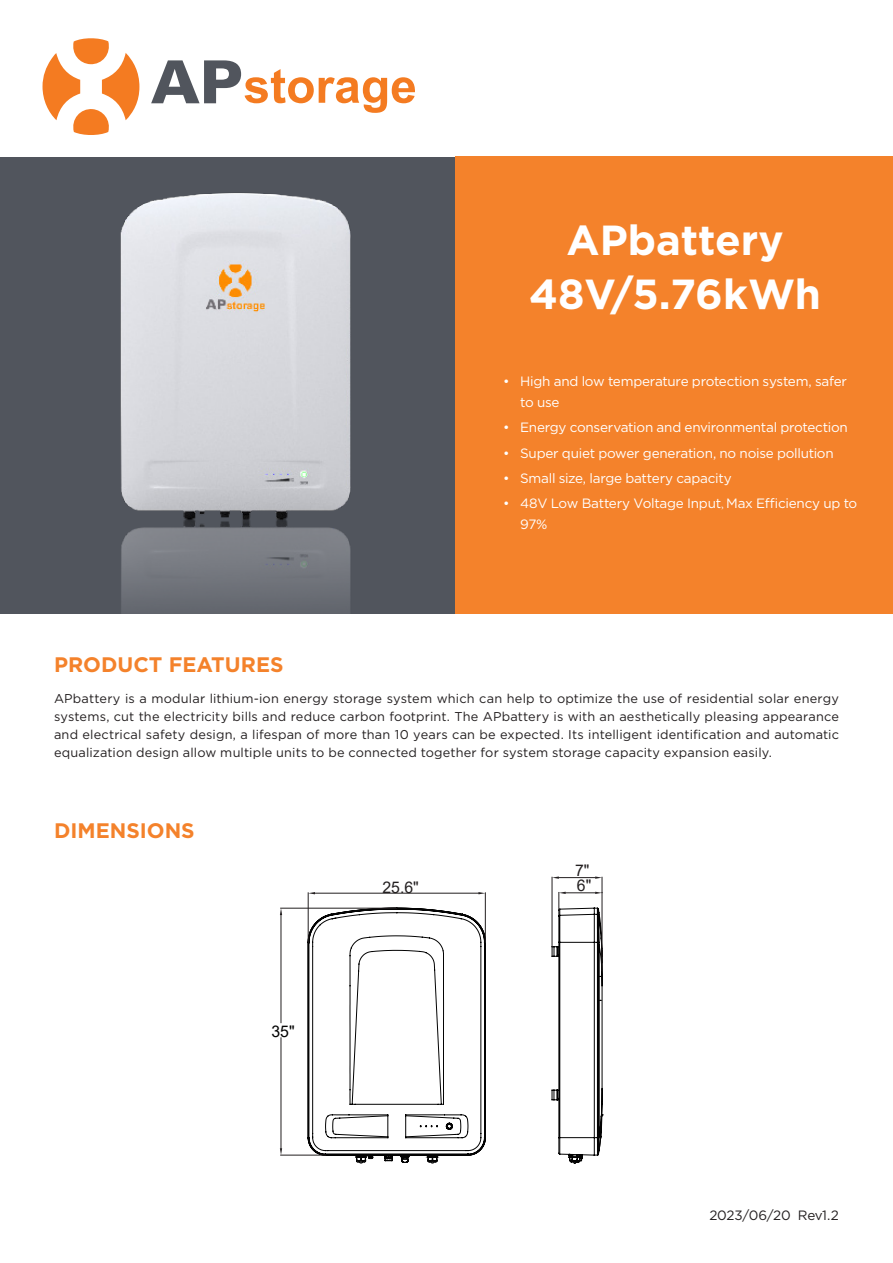
<style>
.page{position:relative;width:893px;height:1263px;background:#fff}
.page>*{position:absolute;margin:0;border:0;box-sizing:border-box;transform-origin:0 0}
.t1{font:700 42px "Gotham";color:#fff}
.t2{font:700 21px "Gotham";color:#f4822b}
.t3{font:16.05px "Arial";color:#231f20}
.t4{font:16.05px "Arial";color:#030303}
.t5{font:13.5px/21px "Gotham";letter-spacing:-.02em;color:#fff}
.t6{font:13.5px "Gotham";letter-spacing:-.02em;color:#231f20}
.t7{font:12.75px/18px "Gotham";letter-spacing:.015em;color:#231f20;text-align:justify}
.s1{font-family:"Adobe Song Std";font-weight:300}
</style>
<div class="page">
<div style="left:455px;top:156px;width:438px;height:458px;background:#f4822b"></div>
<svg style="left:151px;top:60px;width:264px;height:53px"></svg>
<svg style="left:42px;top:38px;width:97px;height:97px"></svg>
<div style="left:1px;top:157px;width:454px;height:457px;background:#51555d"></div>
<img style="left:120px;top:193px;width:231px;height:420px">
<svg style="left:356px;top:942px;width:220px;height:222px"></svg>
<hr style="left:308px;top:893px;width:1px;height:49px;background:#231f20">
<hr style="left:485px;top:893px;width:1px;height:49px;background:#231f20">
<hr style="left:315px;top:893px;width:163px;height:1px;background:#231f20">
<svg style="left:308px;top:892px;width:7px;height:2px"></svg>
<svg style="left:478px;top:892px;width:7px;height:2px"></svg>
<svg style="left:280px;top:907px;width:205px;height:249px"></svg>
<svg style="left:551px;top:876px;width:52px;height:287px"></svg>
<p class="t1" style="left:567px;top:212px;width:218px">APbattery</p>
<p class="t1" style="left:529px;top:266px;width:293px">48V/5.76kWh</p>
<p class="t2" style="left:54px;top:650px;width:231px">PRODUCT FEATURES</p>
<p class="t5" style="left:520px;top:370px;width:328px;text-indent:-17px">• High and low temperature protection system, safer to use</p>
<p class="t5" style="left:503px;top:417px;width:346px">• Energy conservation and environmental protection</p>
<p class="t5" style="left:503px;top:442px;width:332px">• Super quiet power generation, no noise pollution</p>
<p class="t5" style="left:503px;top:467px;width:230px">• Small size, large battery capacity</p>
<p class="t5" style="left:520px;top:492px;width:339px;text-indent:-17px">• 48V Low Battery Voltage Input<span class="s1">,</span> Max Efficiency up to<br>97%</p>
<p class="t7" style="left:54px;top:690px;width:786px">APbattery is a modular lithium-ion energy storage system which can help to optimize the use of residential solar energy systems, cut the electricity bills and reduce carbon footprint. The APbattery is with an aesthetically pleasing appearance and electrical safety design, a lifespan of more than 10 years can be expected. Its intelligent identification and automatic equalization design allow multiple units to be connected together for system storage capacity expansion easily.</p>
<p class="t2" style="left:54px;top:816px;width:142px">DIMENSIONS</p>
<p class="t4" style="left:271px;top:1020px;width:25px">35"</p>
<p class="t3" style="left:382px;top:876px;width:38px">25.6"</p>
<p class="t3" style="left:575px;top:859px;width:16px">7"</p>
<p class="t3" style="left:577px;top:874px;width:16px">6"</p>
<p class="t6" style="left:709px;top:1206px;width:131px">2023/06/20 Rev1.2</p>
</div>
